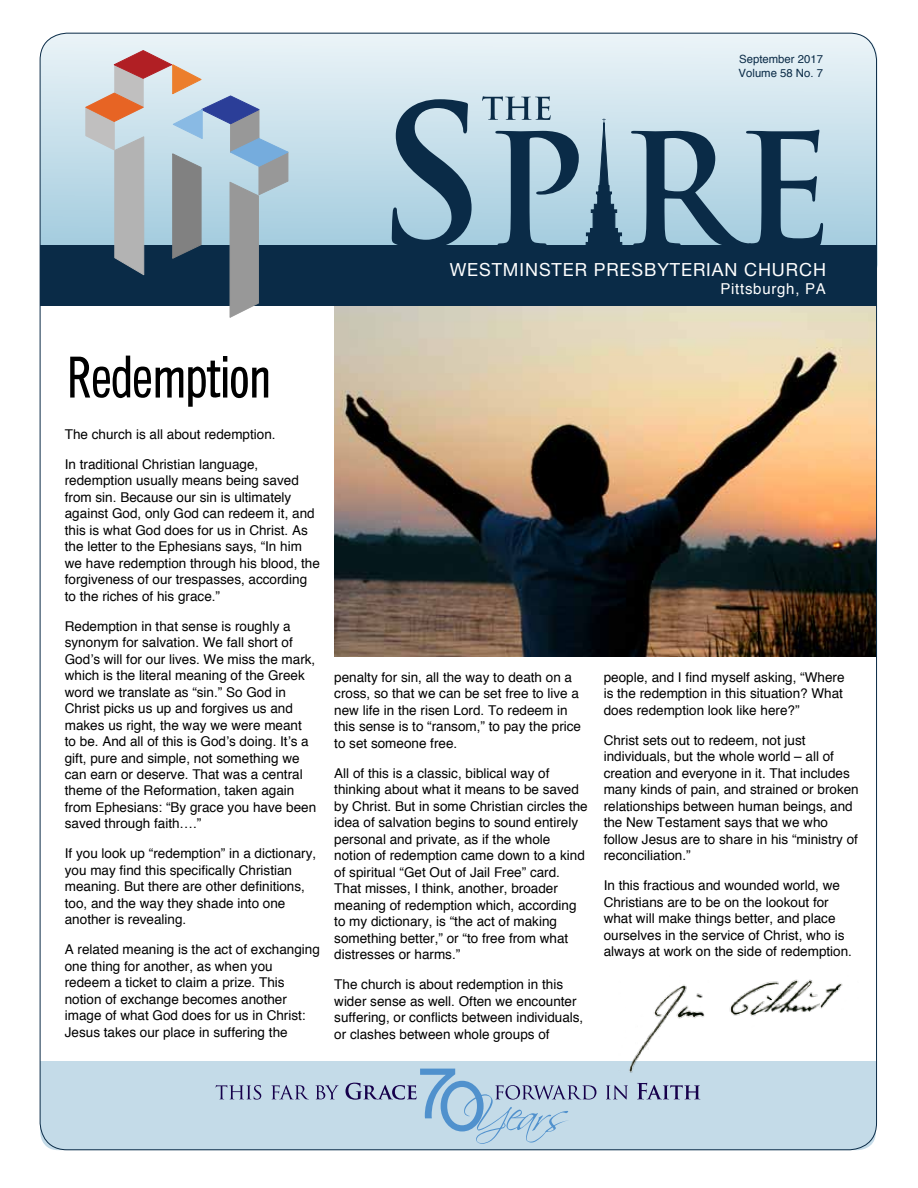
<style>
.page{position:relative;width:918px;height:1188px;background:#fff}
.page>*{position:absolute;margin:0;border:0;box-sizing:border-box;transform-origin:0 0}
.t1{font:54px "CHANL Plain";letter-spacing:-.04em;color:#000}
.t2{font:18px "Helvetica Neue";letter-spacing:.05em;color:#fff}
.t3{font:15px "Helvetica";letter-spacing:.05em;color:#fff}
.t4{font:13.5px/16.5px "Helvetica";color:#000}
.t5{font:11.4px/14.1px "Helvetica";color:#0a2b47}
</style>
<div class="page">
<img style="left:334px;top:306px;width:541px;height:350px">
<svg style="left:40px;top:33px;width:837px;height:258px;background:#cee2ec"></svg>
<div style="left:40px;top:246px;width:837px;height:60px;background:#0a2b47"></div>
<svg style="left:85px;top:50px;width:204px;height:268px"></svg>
<svg style="left:392px;top:99px;width:80px;height:147px;background:#7493a6"></svg>
<svg style="left:495px;top:131px;width:84px;height:115px;background:#7595a9"></svg>
<svg style="left:631px;top:130px;width:192px;height:116px;background:#7897ab"></svg>
<svg style="left:482px;top:96px;width:69px;height:24px;background:#97aebd"></svg>
<svg style="left:586px;top:110px;width:36px;height:136px;background:#809eb0"></svg>
<div style="left:40px;top:1062px;width:836px;height:67px;background:#c4dbe8"></div>
<div style="left:40px;top:1101px;width:836px;height:49px;background:#c4dbe8;border-radius:18px"></div>
<svg style="left:606px;top:1085px;width:22px;height:14px"></svg>
<svg style="left:637px;top:1083px;width:63px;height:16px"></svg>
<svg style="left:216px;top:1085px;width:45px;height:15px"></svg>
<svg style="left:271px;top:1085px;width:37px;height:14px"></svg>
<svg style="left:315px;top:1085px;width:24px;height:14px"></svg>
<svg style="left:346px;top:1069px;width:250px;height:75px"></svg>
<img style="left:618px;top:979px;width:241px;height:94px">
<p class="t5" style="left:739px;top:52px;width:86px">September 2017<br>Volume 58 No. 7</p>
<h2 class="t2" style="left:450px;top:259px;width:378px">WESTMINSTER PRESBYTERIAN CHURCH</h2>
<p class="t3" style="left:720px;top:279px;width:107px">Pittsburgh, PA</p>
<h1 class="t1" style="left:65px;top:348px;width:208px">Redemption</h1>
<p class="t4" style="left:65px;top:425px;width:212px">The church is all about redemption.</p>
<p class="t4" style="left:65px;top:455px;width:257px">In traditional Christian language, redemption usually means being saved from sin. Because our sin is ultimately against God, only God can redeem it, and this is what God does for us in Christ. As the letter to the Ephesians says, “In him we have redemption through his blood, the forgiveness of our trespasses, according to the riches of his grace.”</p>
<p class="t4" style="left:65px;top:617px;width:253px">Redemption in that sense is roughly a synonym for salvation. We fall short of God’s will for our lives. We miss the mark, which is the literal meaning of the Greek word we translate as “sin.” So God in Christ picks us up and forgives us and makes us right, the way we were meant to be. And all of this is God’s doing. It’s a gift, pure and simple, not something we can earn or deserve. That was a central theme of the Reformation, taken again from Ephesians: “By grace you have been saved through faith….”</p>
<p class="t4" style="left:65px;top:845px;width:253px">If you look up “redemption” in a dictionary, you may find this specifically Christian meaning. But there are other definitions, too, and the way they shade into one another is revealing.</p>
<p class="t4" style="left:65px;top:941px;width:257px">A related meaning is the act of exchanging one thing for another, as when you redeem a ticket to claim a prize. This notion of exchange becomes another image of what God does for us in Christ:<br>Jesus takes our place in suffering the</p>
<p class="t4" style="left:334px;top:668px;width:248px">penalty for sin, all the way to death on a cross, so that we can be set free to live a new life in the risen Lord. To redeem in this sense is to “ransom,” to pay the price to set someone free.</p>
<p class="t4" style="left:334px;top:764px;width:255px">All of this is a classic, biblical way of thinking about what it means to be saved by Christ. But in some Christian circles the idea of salvation begins to sound entirely personal and private, as if the whole notion of redemption came down to a kind of spiritual “Get Out of Jail Free” card.<br>That misses, I think, another, broader meaning of redemption which, according to my dictionary, is “the act of making something better,” or “to free from what distresses or harms.”</p>
<p class="t4" style="left:334px;top:976px;width:251px">The church is about redemption in this wider sense as well. Often we encounter suffering, or conflicts between individuals, or clashes between whole groups of</p>
<p class="t4" style="left:604px;top:668px;width:242px;text-align:justify">people, and I find myself asking, “Where is the redemption in this situation? What does redemption look like here?”</p>
<p class="t4" style="left:604px;top:731px;width:257px">Christ sets out to redeem, not just individuals, but the whole world – all of creation and everyone in it. That includes many kinds of pain, and strained or broken relationships between human beings, and the New Testament says that we who follow Jesus are to share in his “ministry of reconciliation.”</p>
<p class="t4" style="left:604px;top:877px;width:250px">In this fractious and wounded world, we Christians are to be on the lookout for what will make things better, and place ourselves in the service of Christ, who is always at work on the side of redemption.</p>
</div>
